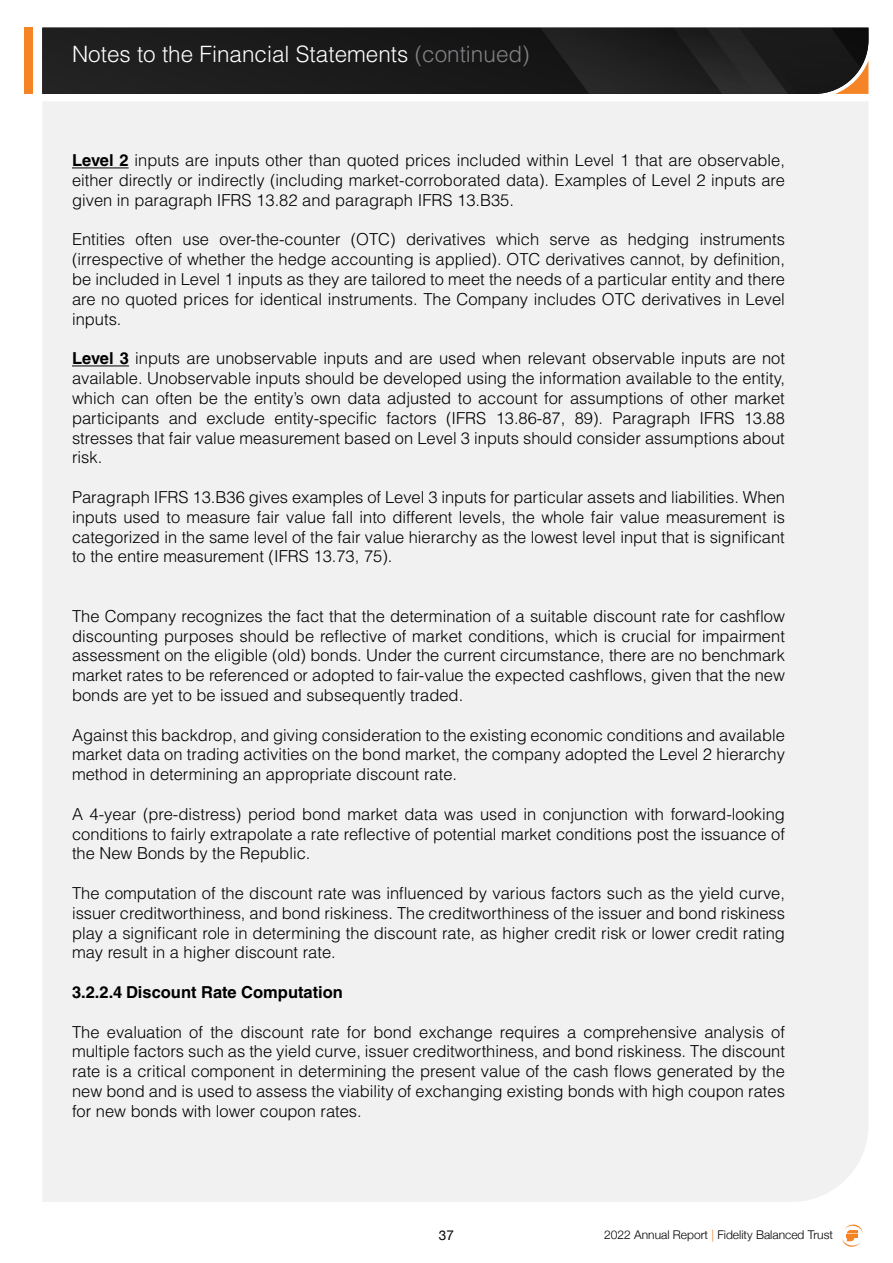
<style>
.page{position:relative;width:893px;height:1263px;background:#fff}
.page>*{position:absolute;margin:0;border:0;box-sizing:border-box;transform-origin:0 0}
.t1{font:300 22.5px "Helvetica LT Std";color:#fff}
.t2{font:300 16.5px/19.8px "Helvetica LT Std";color:#000;text-align:justify}
.t3{font:700 16.5px "Helvetica LT Std";color:#000}
.t4{font:13.5px "Helvetica Neue";color:#000}
.t5{font:300 12px "Helvetica Neue";color:#000}
.s1{color:#808285}
.s2{font-weight:700}
.s3{color:#f58426}
</style>
<div class="page">
<svg style="left:842px;top:1224px;width:21px;height:23px"></svg>
<div style="left:42px;top:102px;width:826px;height:1100px;background:#f1f1f2"></div>
<div style="left:25px;top:28px;width:8px;height:66px;background:#f58426"></div>
<img style="left:42px;top:28px;width:826px;height:66px">
<hr style="left:72px;top:167px;width:57px;height:1px;background:#000">
<hr style="left:72px;top:365px;width:57px;height:1px;background:#000">
<h1 class="t1" style="left:72px;top:40px;width:459px">Notes to the Financial Statements <span class="s1">(continued)</span></h1>
<p class="t2" style="left:72px;top:150px;width:715px"><span class="s2">Level 2</span> inputs are inputs other than quoted prices included within Level 1 that are observable, either directly or indirectly (including market-corroborated data). Examples of Level 2 inputs are given in paragraph IFRS 13.82 and paragraph IFRS 13.B35.</p>
<p class="t2" style="left:72px;top:230px;width:714px">Entities often use over-the-counter (OTC) derivatives which serve as hedging instruments (irrespective of whether the hedge accounting is applied). OTC derivatives cannot, by definition, be included in Level 1 inputs as they are tailored to meet the needs of a particular entity and there are no quoted prices for identical instruments. The Company includes OTC derivatives in Level inputs.</p>
<p class="t2" style="left:72px;top:348px;width:714px"><span class="s2">Level 3</span> inputs are unobservable inputs and are used when relevant observable inputs are not available. Unobservable inputs should be developed using the information available to the entity, which can often be the entity’s own data adjusted to account for assumptions of other market participants and exclude entity-specific factors (IFRS 13.86-87, 89). Paragraph IFRS 13.88 stresses that fair value measurement based on Level 3 inputs should consider assumptions about risk.</p>
<p class="t2" style="left:72px;top:487px;width:714px">Paragraph IFRS 13.B36 gives examples of Level 3 inputs for particular assets and liabilities. When inputs used to measure fair value fall into different levels, the whole fair value measurement is categorized in the same level of the fair value hierarchy as the lowest level input that is significant to the entire measurement (IFRS 13.73, 75).</p>
<p class="t2" style="left:72px;top:606px;width:714px">The Company recognizes the fact that the determination of a suitable discount rate for cashflow discounting purposes should be reflective of market conditions, which is crucial for impairment assessment on the eligible (old) bonds. Under the current circumstance, there are no benchmark market rates to be referenced or adopted to fair-value the expected cashflows, given that the new bonds are yet to be issued and subsequently traded.</p>
<p class="t2" style="left:72px;top:725px;width:714px">Against this backdrop, and giving consideration to the existing economic conditions and available market data on trading activities on the bond market, the company adopted the Level 2 hierarchy method in determining an appropriate discount rate.</p>
<p class="t2" style="left:72px;top:804px;width:714px">A 4-year (pre-distress) period bond market data was used in conjunction with forward-looking conditions to fairly extrapolate a rate reflective of potential market conditions post the issuance of the New Bonds by the Republic.</p>
<p class="t2" style="left:72px;top:883px;width:714px">The computation of the discount rate was influenced by various factors such as the yield curve, issuer creditworthiness, and bond riskiness. The creditworthiness of the issuer and bond riskiness play a significant role in determining the discount rate, as higher credit risk or lower credit rating may result in a higher discount rate.</p>
<p class="t3" style="left:72px;top:982px;width:273px">3.2.2.4 Discount Rate Computation</p>
<p class="t2" style="left:72px;top:1022px;width:714px">The evaluation of the discount rate for bond exchange requires a comprehensive analysis of multiple factors such as the yield curve, issuer creditworthiness, and bond riskiness. The discount rate is a critical component in determining the present value of the cash flows generated by the new bond and is used to assess the viability of exchanging existing bonds with high coupon rates for new bonds with lower coupon rates.</p>
<p class="t4" style="left:439px;top:1225px;width:17px">37</p>
<p class="t5" style="left:604px;top:1225px;width:230px">2022 Annual Report <span class="s3">|</span> Fidelity Balanced Trust</p>
</div>
